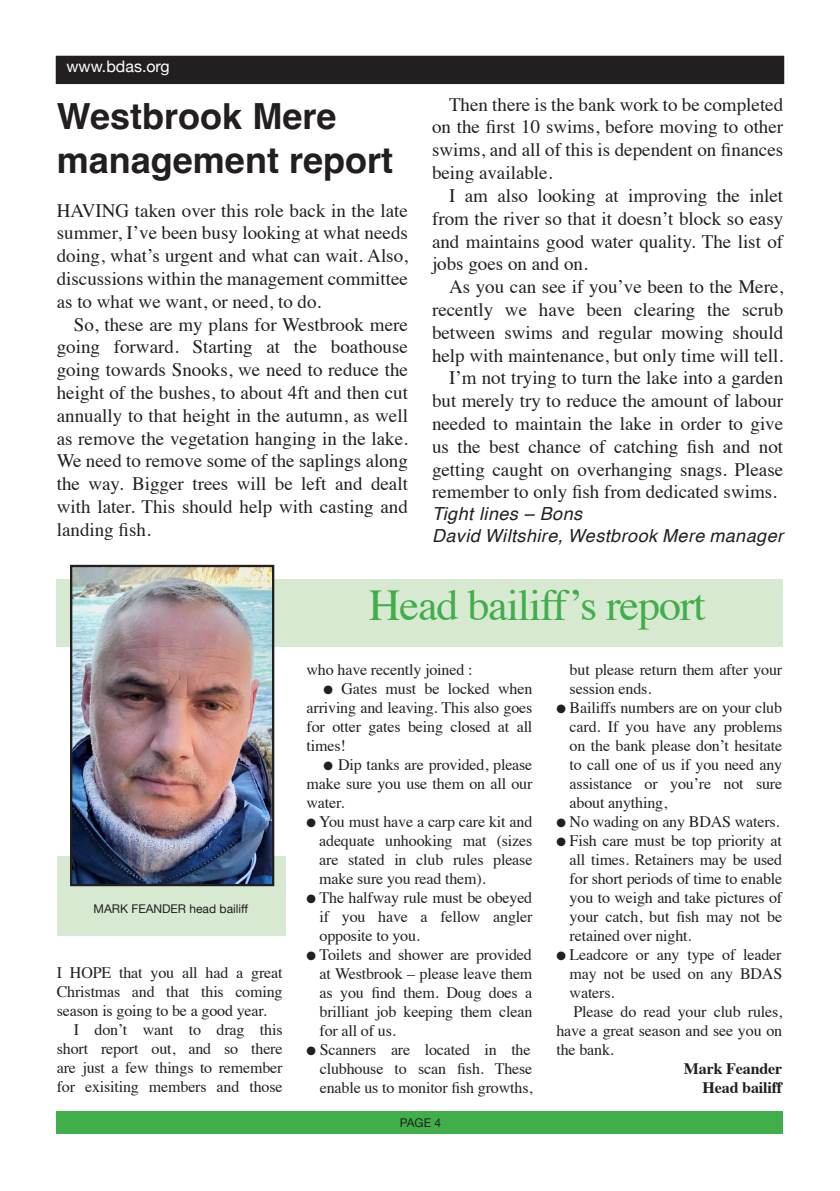
<style>
.page{position:relative;width:840px;height:1191px;background:#fff}
.page>*{position:absolute;margin:0;border:0;box-sizing:border-box;transform-origin:0 0}
.t1{font:44px "Times";letter-spacing:-.025em;color:#40ae49}
.t2{font:700 36px/44px "Helvetica";color:#231f20}
.t3{font:19px/22.8px "Times";color:#231f20;text-align:justify}
.t4{font:italic 18px "Helvetica";letter-spacing:.025em;color:#231f20}
.t5{font:16px/19px "Times";letter-spacing:-.01em;color:#231f20;text-align:justify}
.t6{font:700 16px "Times";letter-spacing:-.01em;color:#231f20}
.t7{font:16px "Helvetica Neue";color:#fff}
.t8{font:12px "Helvetica Neue";color:#231f20}
</style>
<div class="page">
<div style="left:57px;top:57px;width:725px;height:26px;background:#231f20"></div>
<div style="left:56px;top:56px;width:727px;height:28px;border:2px solid #231f20"></div>
<div style="left:57px;top:1111px;width:725px;height:22px;background:#40ae49"></div>
<div style="left:57px;top:579px;width:725px;height:67px;background:#d8e9d2"></div>
<div style="left:57px;top:856px;width:228px;height:80px;background:#d8e9d2"></div>
<img style="left:73px;top:568px;width:198px;height:315px">
<div style="left:70px;top:565px;width:204px;height:321px;border:2px solid #231f20"></div>
<p class="t7" style="left:66px;top:55px;width:105px">www.bdas.org</p>
<p class="t2" style="left:57px;top:98px;width:338px">Westbrook Mere management report</p>
<p class="t3" style="left:57px;top:197px;width:352px">HAVING taken over this role back in the late summer, I’ve been busy looking at what needs doing, what’s urgent and what can wait. Also, discussions within the management committee as to what we want, or need, to do.</p>
<p class="t3" style="left:57px;top:311px;width:352px;text-indent:17px">So, these are my plans for Westbrook mere going forward. Starting at the boathouse going towards Snooks, we need to reduce the height of the bushes, to about 4ft and then cut annually to that height in the autumn, as well as remove the vegetation hanging in the lake.<br>We need to remove some of the saplings along the way. Bigger trees will be left and dealt with later. This should help with casting and landing fish.</p>
<p class="t3" style="left:432px;top:91px;width:352px;text-indent:17px">Then there is the bank work to be completed on the first 10 swims, before moving to other swims, and all of this is dependent on finances being available.</p>
<p class="t3" style="left:432px;top:182px;width:352px;text-indent:17px">I am also looking at improving the inlet from the river so that it doesn’t block so easy and maintains good water quality. The list of jobs goes on and on.</p>
<p class="t3" style="left:432px;top:274px;width:352px;text-indent:17px">As you can see if you’ve been to the Mere, recently we have been clearing the scrub between swims and regular mowing should help with maintenance, but only time will tell.</p>
<p class="t3" style="left:432px;top:365px;width:352px;text-indent:17px">I’m not trying to turn the lake into a garden but merely try to reduce the amount of labour needed to maintain the lake in order to give us the best chance of catching fish and not getting caught on overhanging snags. Please remember to only fish from dedicated swims.</p>
<p class="t4" style="left:432px;top:499px;width:152px">Tight lines – Bons</p>
<p class="t4" style="left:432px;top:521px;width:352px">David Wiltshire, Westbrook Mere manager</p>
<p class="t8" style="left:94px;top:899px;width:156px">MARK FEANDER head bailiff</p>
<p class="t5" style="left:57px;top:962px;width:227px">I HOPE that you all had a great Christmas and that this coming season is going to be a good year.</p>
<p class="t5" style="left:57px;top:1019px;width:227px;text-indent:17px">I don’t want to drag this short report out, and so there are just a few things to remember for exisiting members and those</p>
<p class="t1" style="left:368px;top:564px;width:338px">Head bailiff’s report</p>
<p class="t5" style="left:306px;top:658px;width:167px">who have recently joined :</p>
<p class="t5" style="left:306px;top:677px;width:227px;text-indent:17px">● Gates must be locked when arriving and leaving. This also goes for otter gates being closed at all times!</p>
<p class="t5" style="left:306px;top:753px;width:227px;text-indent:17px">● Dip tanks are provided, please make sure you use them on all our water.</p>
<p class="t5" style="left:319px;top:810px;width:214px;text-indent:-13px">● You must have a carp care kit and adequate unhooking mat (sizes are stated in club rules please make sure you read them).</p>
<p class="t5" style="left:319px;top:886px;width:214px;text-indent:-13px">● The halfway rule must be obeyed if you have a fellow angler opposite to you.</p>
<p class="t5" style="left:319px;top:943px;width:214px;text-indent:-13px">● Toilets and shower are provided at Westbrook – please leave them as you find them. Doug does a brilliant job keeping them clean for all of us.</p>
<p class="t5" style="left:319px;top:1038px;width:214px;text-indent:-13px">● Scanners are located in the clubhouse to scan fish. These enable us to monitor fish growths,</p>
<p class="t8" style="left:399px;top:1114px;width:43px">PAGE 4</p>
<p class="t5" style="left:569px;top:658px;width:214px">but please return them after your session ends.</p>
<p class="t5" style="left:569px;top:696px;width:214px;text-indent:-13px">● Bailiffs numbers are on your club card. If you have any problems on the bank please don’t hesitate to call one of us if you need any assistance or you’re not sure about anything,</p>
<p class="t5" style="left:556px;top:810px;width:224px">● No wading on any BDAS waters.</p>
<p class="t5" style="left:569px;top:829px;width:214px;text-indent:-13px">● Fish care must be top priority at all times. Retainers may be used for short periods of time to enable you to weigh and take pictures of your catch, but fish may not be retained over night.</p>
<p class="t5" style="left:569px;top:943px;width:214px;text-indent:-13px">● Leadcore or any type of leader may not be used on any BDAS waters.</p>
<p class="t5" style="left:556px;top:1000px;width:227px;text-indent:17px">Please do read your club rules, have a great season and see you on the bank.</p>
<p class="t6" style="left:683px;top:1053px;width:100px">Mark Feander</p>
<p class="t6" style="left:702px;top:1072px;width:81px">Head bailiff</p>
</div>
